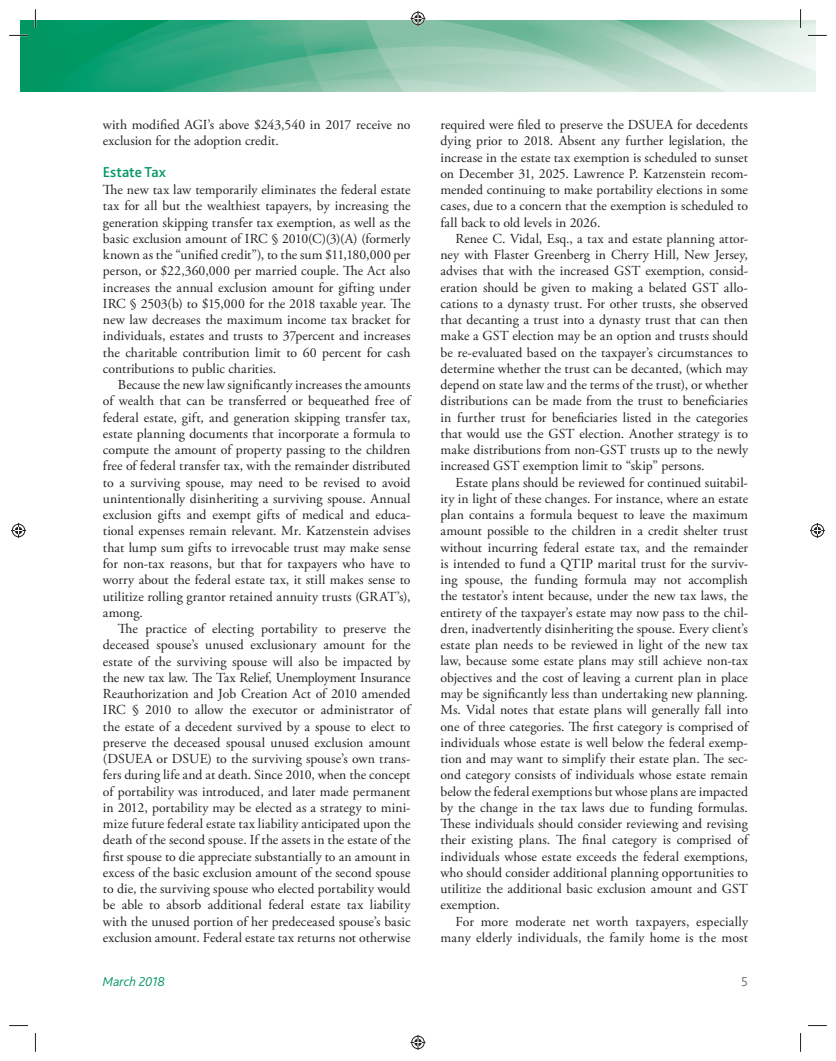
<style>
.page{position:relative;width:836px;height:1061px;background:#fff}
.page>*{position:absolute;margin:0;border:0;box-sizing:border-box;transform-origin:0 0}
.t1{font:500 15px "Bliss 2";color:#009660}
.t2{font:13.75px/16.2px "Adobe Garamond Pro";letter-spacing:.005em;color:#231f20;text-align:justify}
.t3{font:italic 300 13.5px "Bliss 2";letter-spacing:-.01em;color:#009660}
.t4{font:300 13.5px "Bliss 2";color:#69696c}
</style>
<div class="page">
<div style="left:20px;top:20px;width:15px;height:72px;background:#009660"></div>
<img style="left:35px;top:20px;width:780px;height:72px">
<svg style="left:9px;top:35px;width:19px;height:1px"></svg>
<svg style="left:808px;top:35px;width:19px;height:1px"></svg>
<svg style="left:9px;top:1025px;width:19px;height:1px"></svg>
<svg style="left:808px;top:1025px;width:19px;height:1px"></svg>
<svg style="left:35px;top:9px;width:1px;height:19px"></svg>
<svg style="left:35px;top:1033px;width:1px;height:19px"></svg>
<svg style="left:800px;top:9px;width:1px;height:19px"></svg>
<svg style="left:800px;top:1033px;width:1px;height:19px"></svg>
<svg style="left:410px;top:11px;width:15px;height:15px"></svg>
<svg style="left:410px;top:1035px;width:15px;height:15px"></svg>
<svg style="left:11px;top:523px;width:15px;height:15px"></svg>
<svg style="left:810px;top:523px;width:15px;height:15px"></svg>
<p class="t2" style="left:103px;top:118px;width:309px">with modified AGI’s above $243,540 in 2017 receive no exclusion for the adoption credit.</p>
<p class="t1" style="left:103px;top:166px;width:65px">Estate Tax</p>
<p class="t2" style="left:103px;top:183px;width:309px">The new tax law temporarily eliminates the federal estate tax for all but the wealthiest tapayers, by increasing the generation skipping transfer tax exemption, as well as the basic exclusion amount of IRC § 2010(C)(3)(A) (formerly known as the “unified credit”), to the sum $11,180,000 per person, or $22,360,000 per married couple. The Act also increases the annual exclusion amount for gifting under IRC § 2503(b) to $15,000 for the 2018 taxable year. The new law decreases the maximum income tax bracket for individuals, estates and trusts to 37percent and increases the charitable contribution limit to 60 percent for cash contributions to public charities.</p>
<p class="t2" style="left:103px;top:378px;width:309px;text-indent:15px">Because the new law significantly increases the amounts of wealth that can be transferred or bequeathed free of federal estate, gift, and generation skipping transfer tax, estate planning documents that incorporate a formula to compute the amount of property passing to the children free of federal transfer tax, with the remainder distributed to a surviving spouse, may need to be revised to avoid unintentionally disinheriting a surviving spouse. Annual exclusion gifts and exempt gifts of medical and educa&shy;tional expenses remain relevant. Mr. Katzenstein advises that lump sum gifts to irrevocable trust may make sense for non-tax reasons, but that for taxpayers who have to worry about the federal estate tax, it still makes sense to utilitize rolling grantor retained annuity trusts (GRAT’s), among.</p>
<p class="t2" style="left:103px;top:622px;width:309px;text-indent:15px">The practice of electing portability to preserve the deceased spouse’s unused exclusionary amount for the estate of the surviving spouse will also be impacted by the new tax law. The Tax Relief, Unemployment Insurance Reauthorization and Job Creation Act of 2010 amended IRC § 2010 to allow the executor or administrator of the estate of a decedent survived by a spouse to elect to preserve the deceased spousal unused exclusion amount (DSUEA or DSUE) to the surviving spouse’s own trans&shy;fers during life and at death. Since 2010, when the concept of portability was introduced, and later made permanent in 2012, portability may be elected as a strategy to mini&shy;mize future federal estate tax liability anticipated upon the death of the second spouse. If the assets in the estate of the first spouse to die appreciate substantially to an amount in excess of the basic exclusion amount of the second spouse to die, the surviving spouse who elected portability would be able to absorb additional federal estate tax liability with the unused portion of her predeceased spouse’s basic exclusion amount. Federal estate tax returns not otherwise</p>
<p class="t2" style="left:440px;top:118px;width:309px">required were filed to preserve the DSUEA for decedents dying prior to 2018. Absent any further legislation, the increase in the estate tax exemption is scheduled to sunset on December 31, 2025. Lawrence P. Katzenstein recom&shy;mended continuing to make portability elections in some cases, due to a concern that the exemption is scheduled to fall back to old levels in 2026.</p>
<p class="t2" style="left:440px;top:232px;width:309px;text-indent:15px">Renee C. Vidal, Esq., a tax and estate planning attor&shy;ney with Flaster Greenberg in Cherry Hill, New Jersey, advises that with the increased GST exemption, consid&shy;eration should be given to making a belated GST allo&shy;cations to a dynasty trust. For other trusts, she observed that decanting a trust into a dynasty trust that can then make a GST election may be an option and trusts should be re-evaluated based on the taxpayer’s circumstances to determine whether the trust can be decanted, (which may depend on state law and the terms of the trust), or whether distributions can be made from the trust to beneficiaries in further trust for beneficiaries listed in the categories that would use the GST election. Another strategy is to make distributions from non-GST trusts up to the newly increased GST exemption limit to “skip” persons.</p>
<p class="t2" style="left:440px;top:475px;width:309px;text-indent:15px">Estate plans should be reviewed for continued suitabil&shy;ity in light of these changes. For instance, where an estate plan contains a formula bequest to leave the maximum amount possible to the children in a credit shelter trust without incurring federal estate tax, and the remainder is intended to fund a QTIP marital trust for the surviv&shy;ing spouse, the funding formula may not accomplish the testator’s intent because, under the new tax laws, the entirety of the taxpayer’s estate may now pass to the chil&shy;dren, inadvertently disinheriting the spouse. Every client’s estate plan needs to be reviewed in light of the new tax law, because some estate plans may still achieve non-tax objectives and the cost of leaving a current plan in place may be significantly less than undertaking new planning.<br>Ms. Vidal notes that estate plans will generally fall into one of three categories. The first category is comprised of individuals whose estate is well below the federal exemp&shy;tion and may want to simplify their estate plan. The sec&shy;ond category consists of individuals whose estate remain below the federal exemptions but whose plans are impacted by the change in the tax laws due to funding formulas.<br>These individuals should consider reviewing and revising their existing plans. The final category is comprised of individuals whose estate exceeds the federal exemptions, who should consider additional planning opportunities to utilitize the additional basic exclusion amount and GST exemption.</p>
<p class="t2" style="left:440px;top:914px;width:309px;text-align:right">For more moderate net worth taxpayers, especially many elderly individuals, the family home is the most</p>
<p class="t3" style="left:103px;top:977px;width:64px">March 2018</p>
<p class="t4" style="left:741px;top:977px;width:8px">5</p>
</div>
